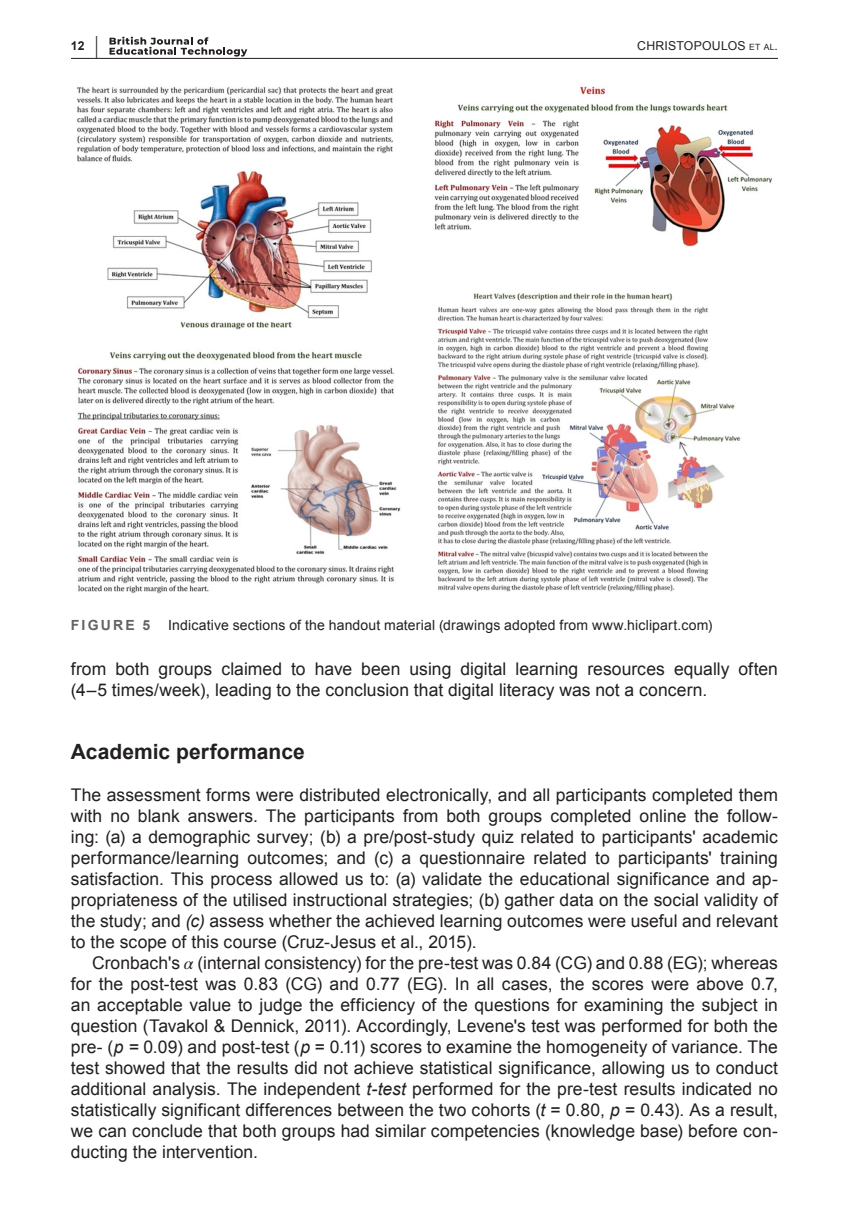
<style>
.page{position:relative;width:849px;height:1221px;background:#fff}
.page>*{position:absolute;margin:0;border:0;box-sizing:border-box;transform-origin:0 0}
.t1{font:700 21px "Arial";color:#231f20}
.t2{font:17.5px/21px "Arial";letter-spacing:.005em;color:#231f20;text-align:justify}
.t3{font:14px "Arial";letter-spacing:.01em;color:#231f20}
.t4{font:700 14px "Arial";letter-spacing:.155em;color:#636366}
.t5{font:12.25px "Arial";letter-spacing:.02em;color:#231f20}
.t6{font:700 12.25px "Arial";color:#231f20}
.s1{font-size:23.62px}
.s2{font-size:8.58px}
.s3{font-style:italic}
.s4{font-family:"STIX";font-style:italic}
</style>
<div class="page">
<hr style="left:71px;top:58px;width:706px;height:1px;background:#231f20">
<svg style="left:109px;top:37px;width:138px;height:20px"></svg>
<img style="left:76px;top:87px;width:696px;height:506px">
<p class="t6" style="left:71px;top:38px;width:28px">12 <span class="s1">|</span></p>
<p class="t5" style="left:637px;top:38px;width:142px">CHRISTOPOULOS <span class="s2">et al</span>.</p>
<p class="t4" style="left:71px;top:616px;width:81px">FIGURE 5</p>
<p class="t3" style="left:168px;top:616px;width:545px">Indicative sections of the handout material (drawings adopted from www.hiclipart.com)</p>
<p class="t2" style="left:71px;top:658px;width:708px">from both groups claimed to have been using digital learning resources equally often (4–5 times/week), leading to the conclusion that digital literacy was not a concern.</p>
<p class="t1" style="left:71px;top:737px;width:235px">Academic performance</p>
<p class="t2" style="left:71px;top:784px;width:708px">The assessment forms were distributed electronically, and all participants completed them with no blank answers. The participants from both groups completed online the follow&shy;ing: (a) a demographic survey; (b) a pre/post-study quiz related to participants' academic performance/learning outcomes; and (c) a questionnaire related to participants' training satisfaction. This process allowed us to: (a) validate the educational significance and ap&shy;propriateness of the utilised instructional strategies; (b) gather data on the social validity of the study; and <span class="s3">(c)</span> assess whether the achieved learning outcomes were useful and relevant to the scope of this course (Cruz-Jesus et al., 2015).</p>
<p class="t2" style="left:71px;top:952px;width:708px;text-indent:21px">Cronbach's <span class="s4">α</span> (internal consistency) for the pre-test was 0.84 (CG) and 0.88 (EG); whereas for the post-test was 0.83 (CG) and 0.77 (EG). In all cases, the scores were above 0.7, an acceptable value to judge the efficiency of the questions for examining the subject in question (Tavakol &amp; Dennick, 2011). Accordingly, Levene's test was performed for both the pre- (<span class="s3">p =</span> 0.09) and post-test (<span class="s3">p</span> = 0.11) scores to examine the homogeneity of variance. The test showed that the results did not achieve statistical significance, allowing us to conduct additional analysis. The independent <span class="s3">t-test</span> performed for the pre-test results indicated no statistically significant differences between the two cohorts (<span class="s3">t</span> = 0.80, <span class="s3">p</span> = 0.43). As a result, we can conclude that both groups had similar competencies (knowledge base) before con&shy;ducting the intervention.</p>
</div>
